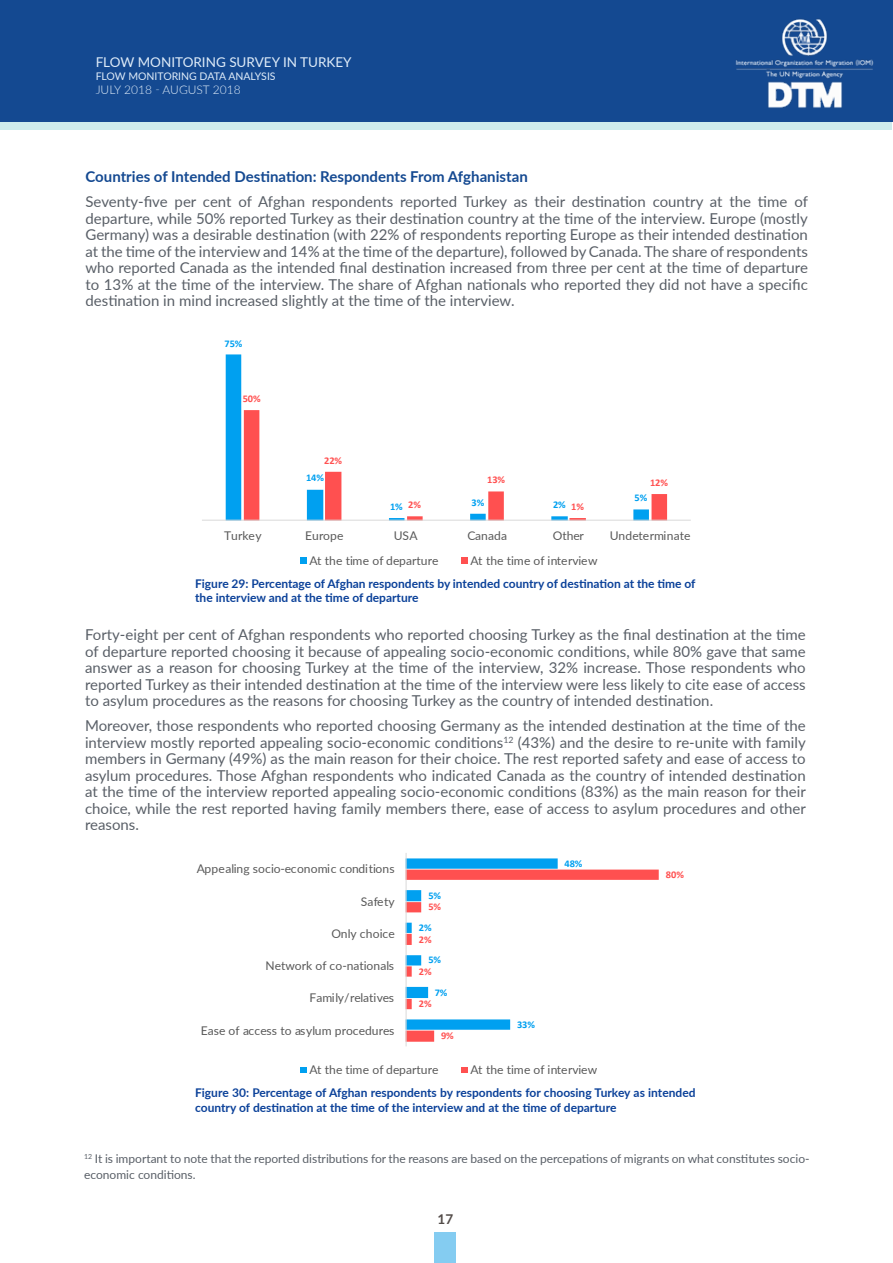
<style>
.page{position:relative;width:893px;height:1263px;background:#fff}
.page>*{position:absolute;margin:0;border:0;box-sizing:border-box;transform-origin:0 0}
.t1{font:15px/16.5px "Lato";color:#595f67;text-align:justify}
.t2{font:700 15px "Lato";color:#144991}
.t3{font:13.5px "Lato";color:#dfecf9}
.t4{font:700 13.5px "Lato";color:#524b48}
.t5{font:700 12px/14.4px "Lato";color:#0b4199}
.t6{font:12px "Lato";letter-spacing:.005em;color:#595959}
.t7{font:12px/16.5px "Lato";color:#595f67}
.t8{font:300 12px "Lato";color:#dfecf9}
.t9{font:10.5px "Lato";color:#dfecf9}
.t10{font:700 10.35px "Calibri";letter-spacing:-.005em;color:#ff5050}
.t11{font:700 10.35px "Calibri";letter-spacing:-.005em;color:#00a0f0}
</style>
<div class="page">
<div style="left:435px;top:1232px;width:21px;height:31px;background:#84ccf1"></div>
<div style="left:0;top:54px;width:892px;height:76px;background:#ceebec"></div>
<div style="left:0;top:0;width:893px;height:121px;background:#144991"></div>
<img style="left:735px;top:19px;width:139px;height:89px">
<svg style="left:226px;top:354px;width:18px;height:166px;background:#27adf1"></svg>
<svg style="left:244px;top:410px;width:423px;height:110px"></svg>
<hr style="left:202px;top:520px;width:489px;height:1px;background:#d9d9d9">
<div style="left:300px;top:557px;width:7px;height:7px;background:#00a0f0"></div>
<div style="left:461px;top:557px;width:7px;height:7px;background:#ff5050"></div>
<svg style="left:407px;top:858px;width:252px;height:184px"></svg>
<hr style="left:406px;top:853px;width:1px;height:193px;background:#d9d9d9">
<svg style="left:300px;top:1067px;width:6px;height:5px"></svg>
<div style="left:461px;top:1066px;width:7px;height:6px;background:#ff5050"></div>
<p class="t3" style="left:96px;top:53px;width:258px">FLOW MONITORING SURVEY IN TURKEY</p>
<p class="t9" style="left:96px;top:69px;width:181px">FLOW MONITORING DATA ANALYSIS</p>
<p class="t8" style="left:96px;top:82px;width:146px">JULY 2018 - AUGUST 2018</p>
<p class="t2" style="left:86px;top:166px;width:444px">Countries of Intended Destination: Respondents From Afghanistan</p>
<p class="t1" style="left:86px;top:193px;width:724px">Seventy-five per cent of Afghan respondents reported Turkey as their destination country at the time of departure, while 50% reported Turkey as their destination country at the time of the interview. Europe (mostly Germany) was a desirable destination (with 22% of respondents reporting Europe as their intended destination at the time of the interview and 14% at the time of the departure), followed by Canada. The share of respondents who reported Canada as the intended final destination increased from three per cent at the time of departure to 13% at the time of the interview. The share of Afghan nationals who reported they did not have a specific destination in mind increased slightly at the time of the interview.</p>
<p class="t11" style="left:225px;top:336px;width:19px">75%</p>
<p class="t10" style="left:243px;top:391px;width:19px">50%</p>
<p class="t10" style="left:324px;top:453px;width:19px">22%</p>
<p class="t11" style="left:306px;top:470px;width:19px">14%</p>
<p class="t10" style="left:408px;top:497px;width:14px">2%</p>
<p class="t11" style="left:390px;top:499px;width:14px">1%</p>
<p class="t10" style="left:487px;top:473px;width:19px">13%</p>
<p class="t11" style="left:472px;top:495px;width:14px">3%</p>
<p class="t11" style="left:553px;top:497px;width:14px">2%</p>
<p class="t10" style="left:571px;top:499px;width:14px">1%</p>
<p class="t10" style="left:650px;top:475px;width:19px">12%</p>
<p class="t11" style="left:634px;top:490px;width:14px">5%</p>
<p class="t6" style="left:224px;top:527px;width:39px">Turkey</p>
<p class="t6" style="left:305px;top:527px;width:40px">Europe</p>
<p class="t6" style="left:394px;top:527px;width:25px">USA</p>
<p class="t6" style="left:467px;top:527px;width:41px">Canada</p>
<p class="t6" style="left:553px;top:527px;width:33px">Other</p>
<p class="t6" style="left:610px;top:527px;width:82px">Undeterminate</p>
<p class="t6" style="left:309px;top:552px;width:131px">At the time of departure</p>
<p class="t6" style="left:471px;top:552px;width:128px">At the time of interview</p>
<p class="t5" style="left:195px;top:575px;width:502px">Figure 29: Percentage of Afghan respondents by intended country of destination at the time of the interview and at the time of departure</p>
<p class="t1" style="left:85px;top:626px;width:722px">Forty-eight per cent of Afghan respondents who reported choosing Turkey as the final destination at the time of departure reported choosing it because of appealing socio-economic conditions, while 80% gave that same answer as a reason for choosing Turkey at the time of the interview, 32% increase. Those respondents who reported Turkey as their intended destination at the time of the interview were less likely to cite ease of access to asylum procedures as the reasons for choosing Turkey as the country of intended destination.</p>
<p class="t1" style="left:85px;top:717px;width:722px">Moreover, those respondents who reported choosing Germany as the intended destination at the time of the interview mostly reported appealing socio-economic conditions<sup>12</sup> (43%) and the desire to re-unite with family members in Germany (49%) as the main reason for their choice. The rest reported safety and ease of access to asylum procedures. Those Afghan respondents who indicated Canada as the country of intended destination at the time of the interview reported appealing socio-economic conditions (83%) as the main reason for their choice, while the rest reported having family members there, ease of access to asylum procedures and other reasons.</p>
<p class="t6" style="left:197px;top:860px;width:199px">Appealing socio-economic conditions</p>
<p class="t11" style="left:565px;top:856px;width:19px">48%</p>
<p class="t10" style="left:666px;top:867px;width:19px">80%</p>
<p class="t6" style="left:361px;top:893px;width:35px">Safety</p>
<p class="t11" style="left:428px;top:888px;width:14px">5%</p>
<p class="t10" style="left:428px;top:899px;width:14px">5%</p>
<p class="t6" style="left:331px;top:925px;width:65px">Only choice</p>
<p class="t11" style="left:419px;top:920px;width:14px">2%</p>
<p class="t10" style="left:419px;top:932px;width:14px">2%</p>
<p class="t6" style="left:265px;top:957px;width:130px">Network of co-nationals</p>
<p class="t11" style="left:428px;top:952px;width:14px">5%</p>
<p class="t10" style="left:419px;top:964px;width:14px">2%</p>
<p class="t6" style="left:309px;top:989px;width:86px">Family/relatives</p>
<p class="t11" style="left:435px;top:985px;width:14px">7%</p>
<p class="t10" style="left:419px;top:996px;width:14px">2%</p>
<p class="t6" style="left:201px;top:1022px;width:195px">Ease of access to asylum procedures</p>
<p class="t10" style="left:441px;top:1028px;width:14px">9%</p>
<p class="t11" style="left:517px;top:1017px;width:19px">33%</p>
<p class="t6" style="left:309px;top:1061px;width:131px">At the time of departure</p>
<p class="t6" style="left:470px;top:1061px;width:128px">At the time of interview</p>
<p class="t5" style="left:195px;top:1085px;width:502px">Figure 30: Percentage of Afghan respondents by respondents for choosing Turkey as intended country of destination at the time of the interview and at the time of departure</p>
<p class="t7" style="left:84px;top:1150px;width:727px"><sup>12</sup> It is important to note that the reported distributions for the reasons are based on the percepations of migrants on what constitutes socio&shy;economic conditions.</p>
<p class="t4" style="left:438px;top:1209px;width:17px">17</p>
</div>
